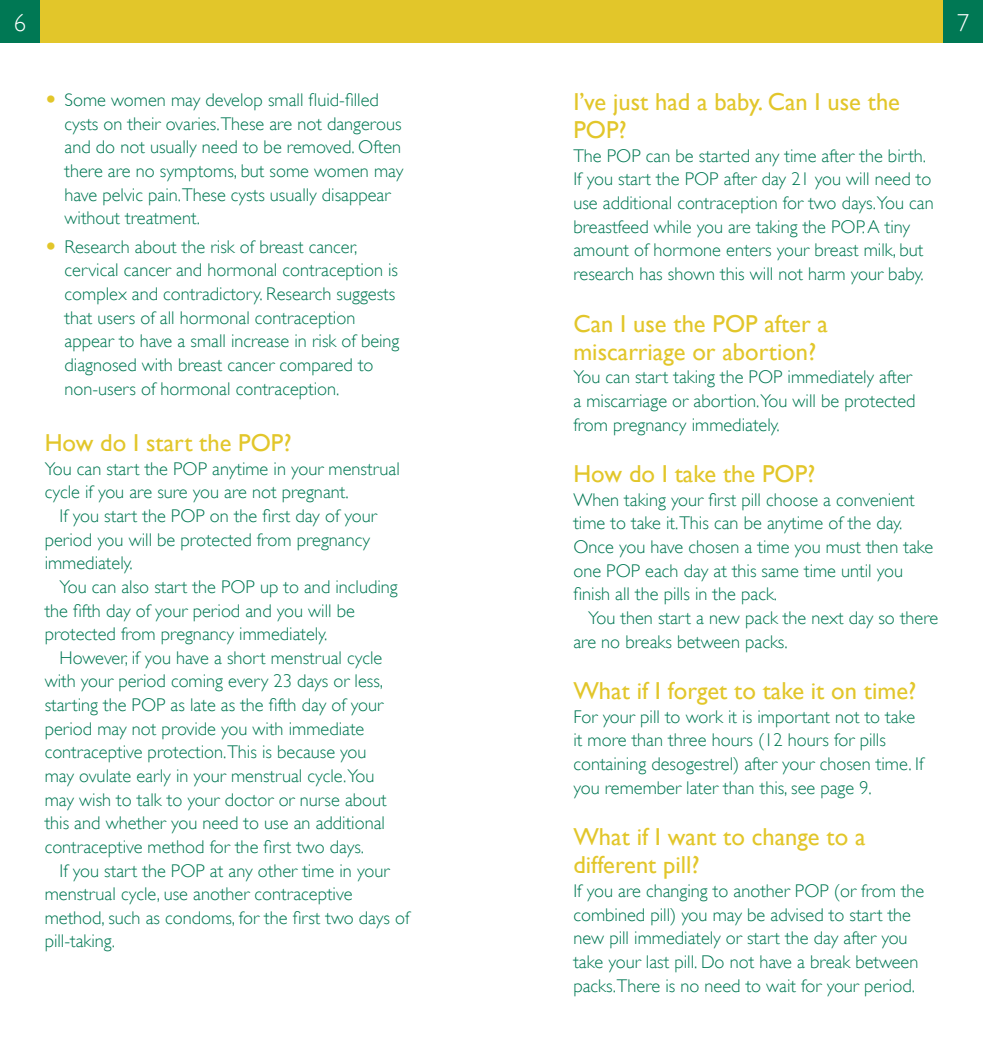
<style>
.page{position:relative;width:983px;height:1042px;background:#fff}
.page>*{position:absolute;margin:0;border:0;box-sizing:border-box;transform-origin:0 0}
.t1{font:24.5px/28px "Gill Sans";color:#e2c62a}
.t2{font:300 24.5px "Gill Sans";color:#fff}
.t3{font:300 18.38px/23.6px "Gill Sans";color:#007854}
.s1{font-family:"European Pi Three";font-weight:400;color:#e2c62a}
</style>
<div class="page">
<div style="left:0;top:0;width:40px;height:42px;background:#007854"></div>
<div style="left:40px;top:0;width:451px;height:42px;background:#e2c62a"></div>
<div style="left:943px;top:0;width:39px;height:42px;background:#007854"></div>
<div style="left:491px;top:0;width:452px;height:42px;background:#e2c62a"></div>
<h1 class="t2" style="left:14px;top:9px;width:14px">6</h1>
<h1 class="t2" style="left:956px;top:9px;width:14px">7</h1>
<p class="t3" style="left:64px;top:88px;width:340px;text-indent:-20px"><span class="s1">O</span> Some women may develop small fluid-filled cysts on their ovaries.These are not dangerous and do not usually need to be removed. Often there are no symptoms, but some women may have pelvic pain.These cysts usually disappear without treatment.</p>
<p class="t3" style="left:64px;top:235px;width:336px;text-indent:-20px"><span class="s1">O</span> Research about the risk of breast cancer, cervical cancer and hormonal contraception is complex and contradictory. Research suggests that users of all hormonal contraception appear to have a small increase in risk of being diagnosed with breast cancer compared to non-users of hormonal contraception.</p>
<h1 class="t1" style="left:45px;top:428px;width:248px">How do I start the POP?</h1>
<p class="t3" style="left:45px;top:457px;width:356px">You can start the POP anytime in your menstrual cycle if you are sure you are not pregnant.</p>
<p class="t3" style="left:45px;top:504px;width:334px;text-indent:15px">If you start the POP on the first day of your period you will be protected from pregnancy immediately.</p>
<p class="t3" style="left:45px;top:575px;width:354px;text-indent:15px">You can also start the POP up to and including the fifth day of your period and you will be protected from pregnancy immediately.</p>
<p class="t3" style="left:45px;top:646px;width:343px;text-indent:15px">However, if you have a short menstrual cycle with your period coming every 23 days or less, starting the POP as late as the fifth day of your period may not provide you with immediate contraceptive protection.This is because you may ovulate early in your menstrual cycle.You may wish to talk to your doctor or nurse about this and whether you need to use an additional contraceptive method for the first two days.</p>
<p class="t3" style="left:45px;top:858px;width:366px;text-indent:15px">If you start the POP at any other time in your menstrual cycle, use another contraceptive method, such as condoms, for the first two days of pill-taking.</p>
<h1 class="t1" style="left:573px;top:88px;width:328px">I’ve just had a baby. Can I use the<br>POP?</h1>
<p class="t3" style="left:573px;top:144px;width:362px">The POP can be started any time after the birth.<br>If you start the POP after day 21 you will need to use additional contraception for two days.You can breastfeed while you are taking the POP. A tiny amount of hormone enters your breast milk, but research has shown this will not harm your baby.</p>
<h1 class="t1" style="left:573px;top:309px;width:256px">Can I use the POP after a miscarriage or abortion?</h1>
<p class="t3" style="left:573px;top:365px;width:343px">You can start taking the POP immediately after a miscarriage or abortion.You will be protected from pregnancy immediately.</p>
<h1 class="t1" style="left:573px;top:460px;width:243px">How do I take the POP?</h1>
<p class="t3" style="left:573px;top:488px;width:361px">When taking your first pill choose a convenient time to take it.This can be anytime of the day.<br>Once you have chosen a time you must then take one POP each day at this same time until you finish all the pills in the pack.</p>
<p class="t3" style="left:573px;top:606px;width:366px;text-indent:15px">You then start a new pack the next day so there are no breaks between packs.</p>
<h1 class="t1" style="left:573px;top:677px;width:344px">What if I forget to take it on time?</h1>
<p class="t3" style="left:573px;top:705px;width:351px">For your pill to work it is important not to take it more than three hours (12 hours for pills containing desogestrel) after your chosen time. If you remember later than this, see page 9.</p>
<h1 class="t1" style="left:573px;top:823px;width:293px">What if I want to change to a different pill?</h1>
<p class="t3" style="left:573px;top:879px;width:352px">If you are changing to another POP (or from the combined pill) you may be advised to start the new pill immediately or start the day after you take your last pill. Do not have a break between packs.There is no need to wait for your period.</p>
</div>
